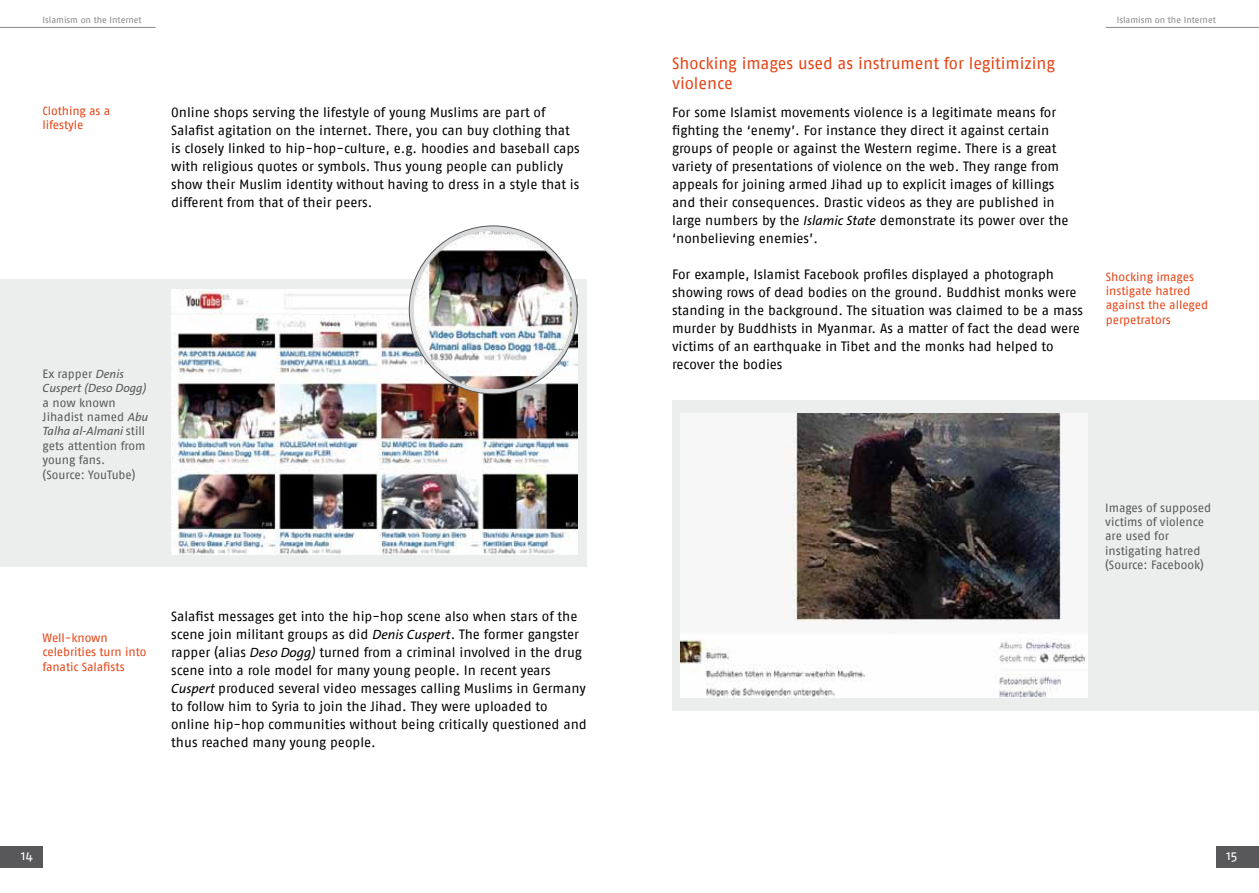
<style>
.page{position:relative;width:1259px;height:893px;background:#fff}
.page>*{position:absolute;margin:0;border:0;box-sizing:border-box;transform-origin:0 0}
.t1{font:16.5px/19.8px "Fago No";letter-spacing:-.005em;color:#e64415}
.t2{font:13.5px/18px "Fago No";color:#000}
.t3{font:13.5px "Fago No";color:#fff}
.t4{font:12px/14.4px "Fago No";letter-spacing:-.005em;color:#58585a}
.t5{font:12px/14.4px "Fago No";letter-spacing:-.005em;color:#e64415}
.t6{font:italic 12px "The Sans OT5 Plain";color:#58585a}
.t7{font:9px "Fago No";letter-spacing:-.005em;color:#87888a}
.s1{font-family:"The Sans OT5 Plain";font-style:italic}
.s2{font-family:"Fago No";font-style:normal}
</style>
<div class="page">
<div style="left:0;top:280px;width:587px;height:287px;background:#eceded"></div>
<img style="left:171px;top:289px;width:406px;height:266px">
<svg style="left:409px;top:226px;width:168px;height:168px"></svg>
<img style="left:415px;top:231px;width:157px;height:157px">
<hr style="left:0;top:27px;width:156px;height:1px;background:#87888a">
<hr style="left:1106px;top:27px;width:153px;height:1px;background:#87888a">
<div style="left:0;top:846px;width:43px;height:21px;background:#58585a"></div>
<div style="left:1216px;top:846px;width:43px;height:21px;background:#58585a"></div>
<div style="left:672px;top:401px;width:587px;height:310px;background:#eceded"></div>
<img style="left:681px;top:414px;width:406px;height:283px">
<p class="t7" style="left:43px;top:15px;width:101px">Islamism on the Internet</p>
<p class="t7" style="left:1116px;top:15px;width:101px">Islamism on the Internet</p>
<p class="t5" style="left:43px;top:103px;width:69px">Clothing as a lifestyle</p>
<p class="t2" style="left:171px;top:103px;width:410px">Online shops serving the lifestyle of young Muslims are part of Salafist agitation on the internet. There, you can buy clothing that is closely linked to hip-hop-culture, e.g. hoodies and baseball caps with religious quotes or symbols. Thus young people can publicly show their Muslim identity without having to dress in a style that is different from that of their peers.</p>
<p class="t4" style="left:43px;top:366px;width:83px">Ex rapper <span class="s1">Denis</span></p>
<p class="t6" style="left:43px;top:380px;width:105px">Cuspert (Deso Dogg)</p>
<p class="t4" style="left:43px;top:395px;width:107px">a now known<br>Jihadist named <span class="s1">Abu</span></p>
<p class="t6" style="left:43px;top:424px;width:104px">Talha al-Almani <span class="s2">still</span></p>
<p class="t4" style="left:43px;top:438px;width:104px">gets attention from young fans. (Source: YouTube)</p>
<p class="t5" style="left:43px;top:630px;width:105px">Well-known celebrities turn into fanatic Salafists</p>
<p class="t2" style="left:171px;top:607px;width:417px">Salafist messages get into the hip-hop scene also when stars of the scene join militant groups as did <span class="s1">Denis Cuspert</span>. The former gangster rapper (alias <span class="s1">Deso Dogg)</span> turned from a criminal involved in the drug scene into a role model for many young people. In recent years <span class="s1">Cuspert</span> produced several video messages calling Muslims in Germany to follow him to Syria to join the Jihad. They were uploaded to online hip-hop communities without being critically questioned and thus reached many young people.</p>
<p class="t1" style="left:672px;top:54px;width:384px">Shocking images used as instrument for legitimizing violence</p>
<p class="t2" style="left:672px;top:103px;width:398px">For some Islamist movements violence is a legitimate means for fighting the ‘enemy’. For instance they direct it against certain groups of people or against the Western regime. There is a great variety of presentations of violence on the web. They range from appeals for joining armed Jihad up to explicit images of killings and their consequences. Drastic videos as they are published in large numbers by the <span class="s1">Islamic State</span> demonstrate its power over the ‘nonbelieving enemies’.</p>
<p class="t2" style="left:672px;top:265px;width:413px">For example, Islamist Facebook profiles displayed a photograph showing rows of dead bodies on the ground. Buddhist monks were standing in the background. The situation was claimed to be a mass murder by Buddhists in Myanmar. As a matter of fact the dead were victims of an earthquake in Tibet and the monks had helped to recover the bodies</p>
<p class="t5" style="left:1106px;top:269px;width:104px">Shocking images instigate hatred against the alleged perpetrators</p>
<p class="t4" style="left:1105px;top:500px;width:107px">Images of supposed victims of violence are used for instigating hatred (Source: Facebook)</p>
<p class="t3" style="left:21px;top:847px;width:13px">14</p>
<p class="t3" style="left:1226px;top:847px;width:13px">15</p>
</div>
